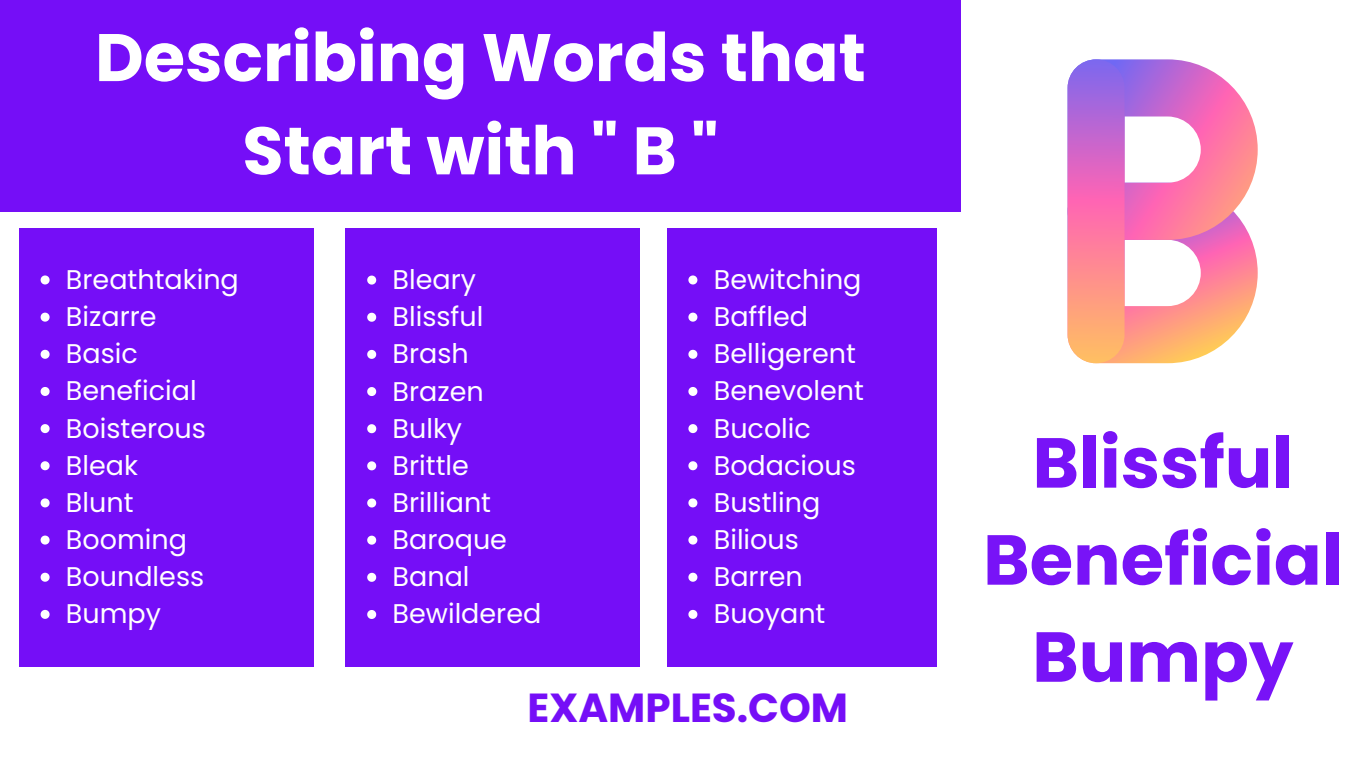
<style>
.page{position:relative;width:1350px;height:760px;background:#fff}
.page>*{position:absolute;margin:0;border:0;box-sizing:border-box;transform-origin:0 0}
.t1{font:700 70.5px/97.1px "Poppins";color:#750ef7;text-align:center}
.t2{font:700 67.05px/93.2px "Poppins";color:#fff;text-align:center}
.t3{font:700 40.5px "Poppins";color:#750ef7}
.t4{font:27px "Poppins";color:#fff}
</style>
<div class="page">
<div style="left:0;top:0;width:961px;height:211px;background:#750ef7"></div>
<div style="left:19px;top:228px;width:294px;height:438px;background:#750ef7"></div>
<svg style="left:41px;top:275px;width:9px;height:9px"></svg>
<svg style="left:41px;top:312px;width:9px;height:9px"></svg>
<svg style="left:41px;top:350px;width:9px;height:9px"></svg>
<svg style="left:41px;top:387px;width:9px;height:9px"></svg>
<svg style="left:41px;top:424px;width:9px;height:9px"></svg>
<svg style="left:41px;top:461px;width:9px;height:9px"></svg>
<svg style="left:41px;top:498px;width:9px;height:9px"></svg>
<svg style="left:41px;top:535px;width:9px;height:9px"></svg>
<svg style="left:41px;top:572px;width:9px;height:9px"></svg>
<svg style="left:41px;top:609px;width:9px;height:9px"></svg>
<div style="left:346px;top:228px;width:294px;height:438px;background:#750ef7"></div>
<svg style="left:367px;top:275px;width:9px;height:9px"></svg>
<svg style="left:367px;top:312px;width:9px;height:9px"></svg>
<svg style="left:367px;top:350px;width:9px;height:9px"></svg>
<svg style="left:367px;top:387px;width:9px;height:9px"></svg>
<svg style="left:367px;top:424px;width:9px;height:9px"></svg>
<svg style="left:367px;top:461px;width:9px;height:9px"></svg>
<svg style="left:367px;top:498px;width:9px;height:9px"></svg>
<svg style="left:367px;top:535px;width:9px;height:9px"></svg>
<svg style="left:367px;top:572px;width:9px;height:9px"></svg>
<svg style="left:367px;top:610px;width:9px;height:8px"></svg>
<div style="left:667px;top:228px;width:269px;height:438px;background:#750ef7"></div>
<svg style="left:688px;top:275px;width:9px;height:9px"></svg>
<svg style="left:688px;top:312px;width:9px;height:9px"></svg>
<svg style="left:688px;top:350px;width:9px;height:9px"></svg>
<svg style="left:688px;top:387px;width:9px;height:9px"></svg>
<svg style="left:688px;top:424px;width:9px;height:9px"></svg>
<svg style="left:688px;top:461px;width:9px;height:9px"></svg>
<svg style="left:688px;top:498px;width:9px;height:9px"></svg>
<svg style="left:688px;top:535px;width:9px;height:9px"></svg>
<svg style="left:688px;top:572px;width:9px;height:9px"></svg>
<svg style="left:688px;top:609px;width:9px;height:9px"></svg>
<svg style="left:1068px;top:59px;width:190px;height:304px"></svg>
<svg style="left:1068px;top:59px;width:57px;height:304px"></svg>
<p class="t2" style="left:95px;top:11px;width:772px">Describing Words that<br>Start with " B "</p>
<p class="t4" style="left:66px;top:260px;width:174px">Breathtaking</p>
<p class="t4" style="left:66px;top:298px;width:92px">Bizarre</p>
<p class="t4" style="left:66px;top:335px;width:73px">Basic</p>
<p class="t4" style="left:66px;top:372px;width:132px">Beneficial</p>
<p class="t4" style="left:66px;top:409px;width:141px">Boisterous</p>
<p class="t4" style="left:66px;top:446px;width:74px">Bleak</p>
<p class="t4" style="left:66px;top:483px;width:69px">Blunt</p>
<p class="t4" style="left:66px;top:520px;width:123px">Booming</p>
<p class="t4" style="left:66px;top:557px;width:140px">Boundless</p>
<p class="t4" style="left:66px;top:595px;width:97px">Bumpy</p>
<p class="t4" style="left:393px;top:261px;width:85px">Bleary</p>
<p class="t4" style="left:393px;top:298px;width:92px">Blissful</p>
<p class="t4" style="left:393px;top:335px;width:78px">Brash</p>
<p class="t4" style="left:393px;top:372px;width:93px">Brazen</p>
<p class="t4" style="left:393px;top:409px;width:71px">Bulky</p>
<p class="t4" style="left:393px;top:446px;width:78px">Brittle</p>
<p class="t4" style="left:393px;top:483px;width:100px">Brilliant</p>
<p class="t4" style="left:393px;top:520px;width:116px">Baroque</p>
<p class="t4" style="left:393px;top:558px;width:78px">Banal</p>
<p class="t4" style="left:393px;top:595px;width:150px">Bewildered</p>
<p class="t4" style="left:714px;top:260px;width:149px">Bewitching</p>
<p class="t4" style="left:714px;top:298px;width:96px">Baffled</p>
<p class="t4" style="left:714px;top:335px;width:144px">Belligerent</p>
<p class="t4" style="left:714px;top:372px;width:152px">Benevolent</p>
<p class="t4" style="left:714px;top:409px;width:99px">Bucolic</p>
<p class="t4" style="left:714px;top:446px;width:144px">Bodacious</p>
<p class="t4" style="left:714px;top:483px;width:108px">Bustling</p>
<p class="t4" style="left:714px;top:520px;width:87px">Bilious</p>
<p class="t4" style="left:714px;top:557px;width:90px">Barren</p>
<p class="t4" style="left:714px;top:595px;width:113px">Buoyant</p>
<p class="t3" style="left:528px;top:679px;width:322px">EXAMPLES.COM</p>
<h1 class="t1" style="left:983px;top:414px;width:361px">Blissful<br>Beneficial<br>Bumpy</h1>
</div>
